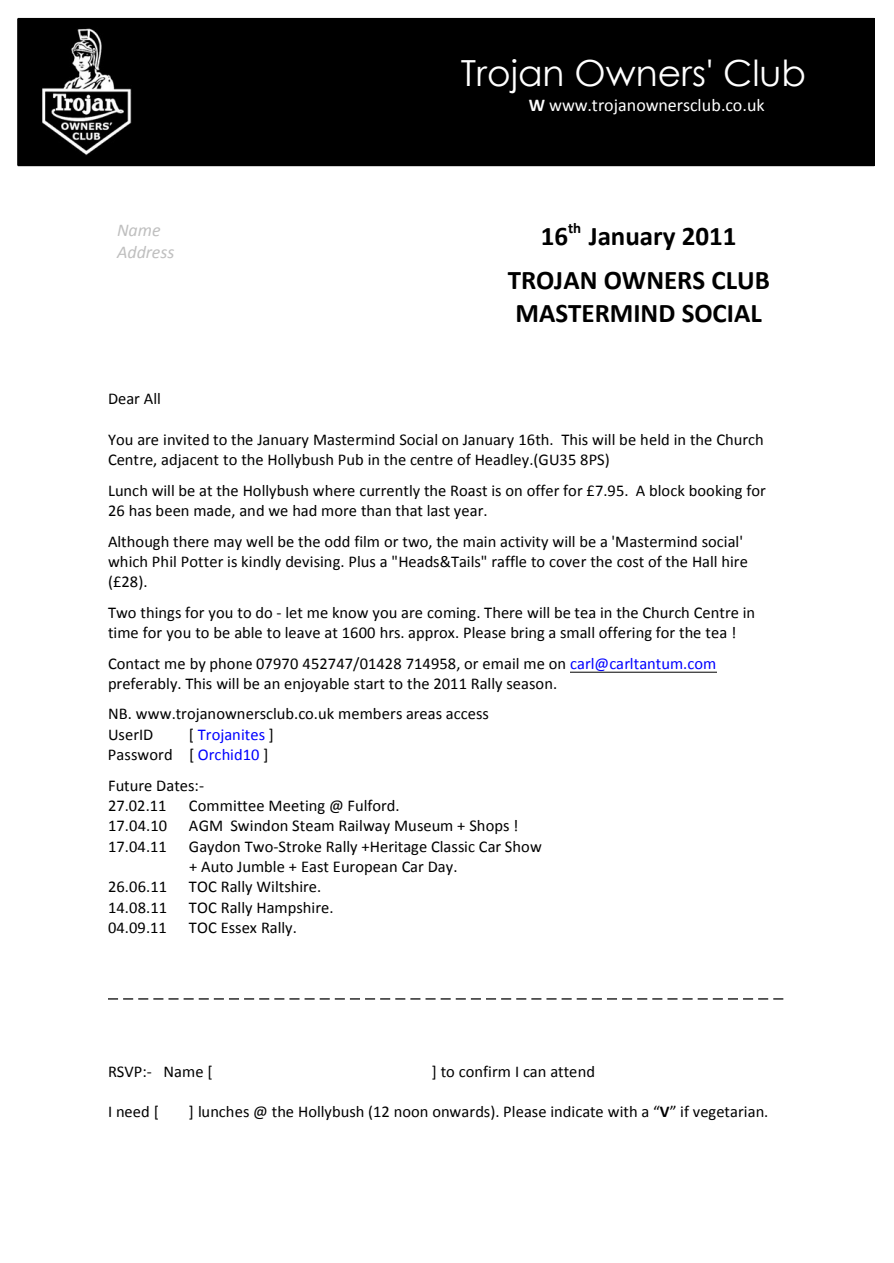
<style>
.page{position:relative;width:894px;height:1263px;background:#fff}
.page>*{position:absolute;margin:0;border:0;box-sizing:border-box;transform-origin:0 0}
.t1{font:36px "Century Gothic";color:#fff}
.t2{font:700 27px/44px "Calibri";color:#000;text-align:center}
.t3{font:18px "Calibri";letter-spacing:-.005em;color:#fff}
.t4{font:italic 18px/21.9px "Calibri";color:#bfbfbf}
.t5{font:16.5px/20.4px "Calibri";color:#000}
.t6{font:16.5px/20.4px "Calibri";color:#00f}
.s1{font-weight:700}
.s2{color:#00f}
.s3{color:#000}
</style>
<div class="page">
<div style="left:18px;top:19px;width:856px;height:147px;background:#000"></div>
<hr style="left:17px;top:19px;width:1px;height:147px;background:#000">
<hr style="left:874px;top:19px;width:1px;height:147px;background:#000">
<hr style="left:18px;top:18px;width:856px;height:1px;background:#000">
<img style="left:42px;top:28px;width:89px;height:127px">
<hr style="left:570px;top:672px;width:147px;height:1px;background:#000">
<svg style="left:108px;top:998px;width:676px;height:2px"></svg>
<h1 class="t1" style="left:461px;top:59px;width:347px">Trojan Owners' Club</h1>
<p class="t3" style="left:529px;top:97px;width:238px"><span class="s1">W</span> www.trojanownersclub.co.uk</p>
<p class="t4" style="left:117px;top:221px;width:59px">Name<br>Address</p>
<h2 class="t2" style="left:508px;top:216px;width:264px">16 <sup>th</sup> January 2011<br>TROJAN OWNERS CLUB</h2>
<h2 class="t2" style="left:515px;top:293px;width:248px">MASTERMIND SOCIAL</h2>
<p class="t5" style="left:108px;top:390px;width:54px">Dear All</p>
<p class="t5" style="left:108px;top:431px;width:657px">You are invited to the January Mastermind Social on January 16th. This will be held in the Church<br>Centre, adjacent to the Hollybush Pub in the centre of Headley.(GU35 8PS)</p>
<p class="t5" style="left:108px;top:481px;width:659px">Lunch will be at the Hollybush where currently the Roast is on offer for £7.95. A block booking for<br>26 has been made, and we had more than that last year.</p>
<p class="t5" style="left:108px;top:532px;width:642px">Although there may well be the odd film or two, the main activity will be a 'Mastermind social' which Phil Potter is kindly devising. Plus a "Heads&amp;Tails" raffle to cover the cost of the Hall hire (£28).</p>
<p class="t5" style="left:108px;top:603px;width:649px">Two things for you to do - let me know you are coming. There will be tea in the Church Centre in time for you to be able to leave at 1600 hrs. approx. Please bring a small offering for the tea !</p>
<p class="t5" style="left:108px;top:654px;width:610px">Contact me by phone 07970 452747/01428 714958, or email me on <span class="s2">carl@carltantum.com </span>preferably. This will be an enjoyable start to the 2011 Rally season.</p>
<p class="t5" style="left:108px;top:705px;width:382px">NB. www.trojanownersclub.co.uk members areas access<br>UserID</p>
<p class="t6" style="left:108px;top:725px;width:167px;text-indent:81px"><span class="s3">[</span> Trojanites <span class="s3">]<br>Password [</span> Orchid10 <span class="s3">]</span></p>
<p class="t5" style="left:108px;top:776px;width:98px">Future Dates:-<br>27.02.11</p>
<p class="t5" style="left:189px;top:797px;width:212px">Committee Meeting @ Fulford.</p>
<p class="t5" style="left:108px;top:817px;width:61px">17.04.10</p>
<p class="t5" style="left:189px;top:817px;width:331px">AGM Swindon Steam Railway Museum + Shops !</p>
<p class="t5" style="left:108px;top:837px;width:60px">17.04.11</p>
<p class="t5" style="left:189px;top:837px;width:354px">Gaydon Two-Stroke Rally +Heritage Classic Car Show + Auto Jumble + East European Car Day.</p>
<p class="t5" style="left:108px;top:878px;width:61px">26.06.11</p>
<p class="t5" style="left:189px;top:878px;width:134px">TOC Rally Wiltshire.</p>
<p class="t5" style="left:108px;top:898px;width:61px">14.08.11</p>
<p class="t5" style="left:189px;top:898px;width:146px">TOC Rally Hampshire.</p>
<p class="t5" style="left:108px;top:919px;width:60px">04.09.11</p>
<p class="t5" style="left:189px;top:919px;width:110px">TOC Essex Rally.</p>
<p class="t5" style="left:108px;top:1062px;width:106px">RSVP:- Name [</p>
<p class="t5" style="left:432px;top:1062px;width:165px">] to confirm I can attend</p>
<p class="t5" style="left:108px;top:1103px;width:52px">I need [</p>
<p class="t5" style="left:189px;top:1103px;width:581px">] lunches @ the Hollybush (12 noon onwards). Please indicate with a “<span class="s1">V</span>” if vegetarian.</p>
</div>
